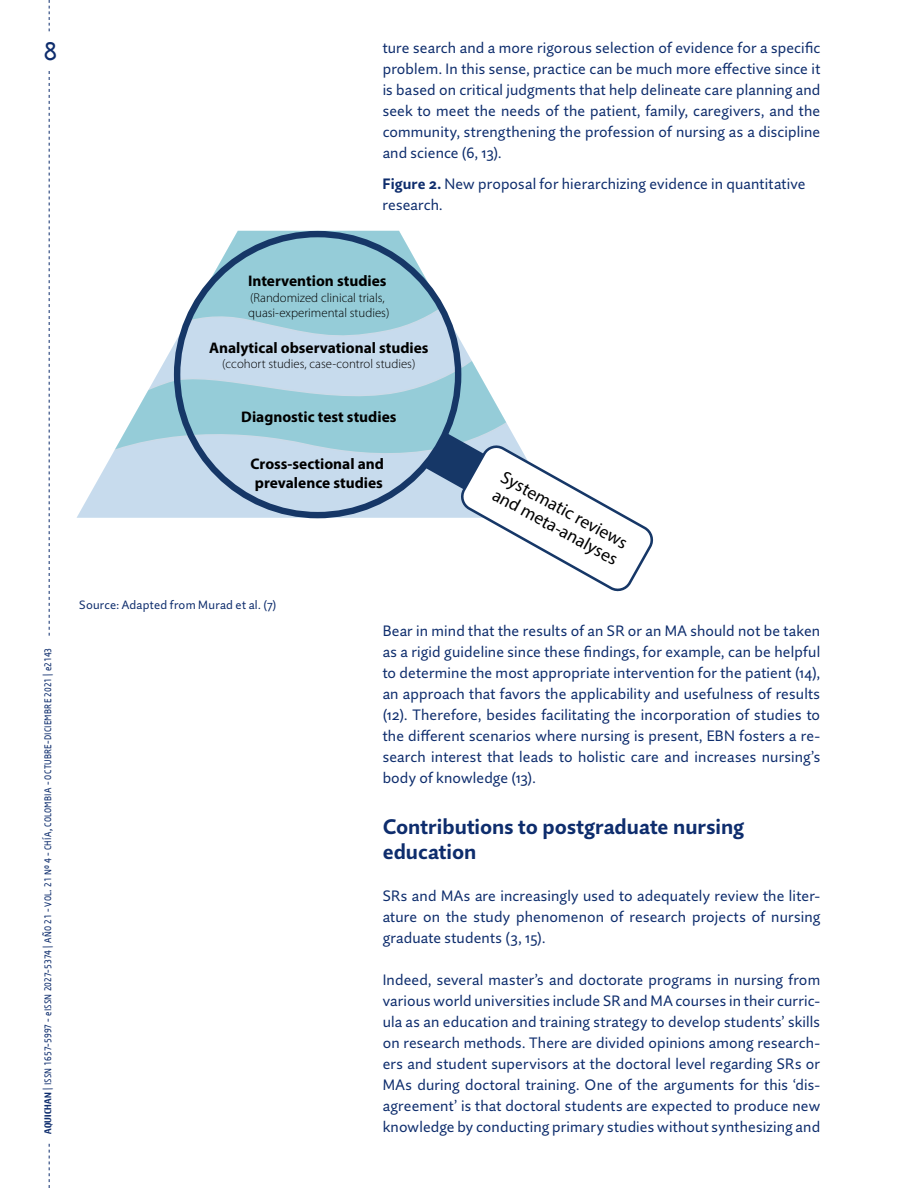
<style>
.page{position:relative;width:918px;height:1188px;background:#fff}
.page>*{position:absolute;margin:0;border:0;box-sizing:border-box;transform-origin:0 0}
.t1{font:24px "Sys Falso";color:#0e2d6d}
.t2{font:700 21px/25.2px "Quire Sans Pro";color:#0e2d6d}
.t3{font:18px/19.2px "Myriad Pro";color:#000}
.t4{font:700 15.45px/18.5px "Myriad Pro";color:#000}
.t5{font:15px/21px "Quire Sans Pro";letter-spacing:.01em;color:#0e2d6d;text-align:justify}
.t6{font:300 12.9px/15.5px "Myriad Pro";color:#000}
.t7{font:12px "Quire Sans Pro";letter-spacing:.02em;color:#0e2d6d}
.t8{font:9px "Sys Falso";letter-spacing:.02em;color:#0e2d6d}
.s1{font-weight:700}
</style>
<div class="page">
<svg style="left:49px;top:71px;width:1px;height:565px"></svg>
<svg style="left:49px;top:0;width:1px;height:31px"></svg>
<svg style="left:49px;top:1144px;width:1px;height:44px"></svg>
<svg style="left:77px;top:474px;width:347px;height:44px;background:#bdd1e4"></svg>
<svg style="left:101px;top:341px;width:411px;height:133px;background:#b9d7e5"></svg>
<svg style="left:176px;top:231px;width:285px;height:110px"></svg>
<div style="left:174px;top:231px;width:287px;height:287px;border:6px solid #163767;border-radius:50%"></div>
<svg style="left:424px;top:432px;width:230px;height:160px"></svg>
<h1 class="t1" style="left:44px;top:35px;width:14px">8</h1>
<p class="t5" style="left:383px;top:37px;width:439px">ture search and a more rigorous selection of evidence for a specific problem. In this sense, practice can be much more effective since it is based on critical judgments that help delineate care planning and seek to meet the needs of the patient, family, caregivers, and the community, strengthening the profession of nursing as a discipline and science (6, 13).</p>
<p class="t5" style="left:382px;top:173px;width:425px"><span class="s1">Figure 2.</span> New proposal for hierarchizing evidence in quantitative research.</p>
<p class="t8" style="left:42px;top:1134px;width:488px;rotate:-90deg"><span class="s1">AQUICHAN</span> | ISSN 1657-5997 - eISSN 2027-5374 | AÑO 21 - VOL. 21 Nº 4 - CHÍA, COLOMBIA - OCTUBRE-DICIEMBRE 2021 | e2143</p>
<p class="t4" style="left:248px;top:271px;width:140px">Intervention studies</p>
<p class="t6" style="left:248px;top:290px;width:143px">(Randomized clinical trials, quasi-experimental studies)</p>
<p class="t4" style="left:209px;top:338px;width:221px">Analytical observational studies</p>
<p class="t6" style="left:222px;top:356px;width:195px">(ccohort studies, case-control studies)</p>
<p class="t4" style="left:241px;top:407px;width:157px">Diagnostic test studies</p>
<p class="t4" style="left:251px;top:454px;width:135px">Cross-sectional and prevalence studies</p>
<p class="t7" style="left:79px;top:597px;width:199px">Source: Adapted from Murad et al. (7)</p>
<p class="t3" style="left:507px;top:467px;width:143px;rotate:29deg">Systematic reviews and meta-analyses</p>
<p class="t5" style="left:383px;top:620px;width:439px">Bear in mind that the results of an SR or an MA should not be taken as a rigid guideline since these findings, for example, can be helpful to determine the most appropriate intervention for the patient (14), an approach that favors the applicability and usefulness of results (12). Therefore, besides facilitating the incorporation of studies to the different scenarios where nursing is present, EBN fosters a re&shy;search interest that leads to holistic care and increases nursing’s body of knowledge (13).</p>
<h2 class="t2" style="left:383px;top:813px;width:363px">Contributions to postgraduate nursing education</h2>
<p class="t5" style="left:383px;top:885px;width:439px">SRs and MAs are increasingly used to adequately review the liter&shy;ature on the study phenomenon of research projects of nursing graduate students (3, 15).</p>
<p class="t5" style="left:383px;top:969px;width:439px">Indeed, several master’s and doctorate programs in nursing from various world universities include SR and MA courses in their curric&shy;ula as an education and training strategy to develop students’ skills on research methods. There are divided opinions among research&shy;ers and student supervisors at the doctoral level regarding SRs or MAs during doctoral training. One of the arguments for this ‘dis&shy;agreement’ is that doctoral students are expected to produce new knowledge by conducting primary studies without synthesizing and</p>
</div>
